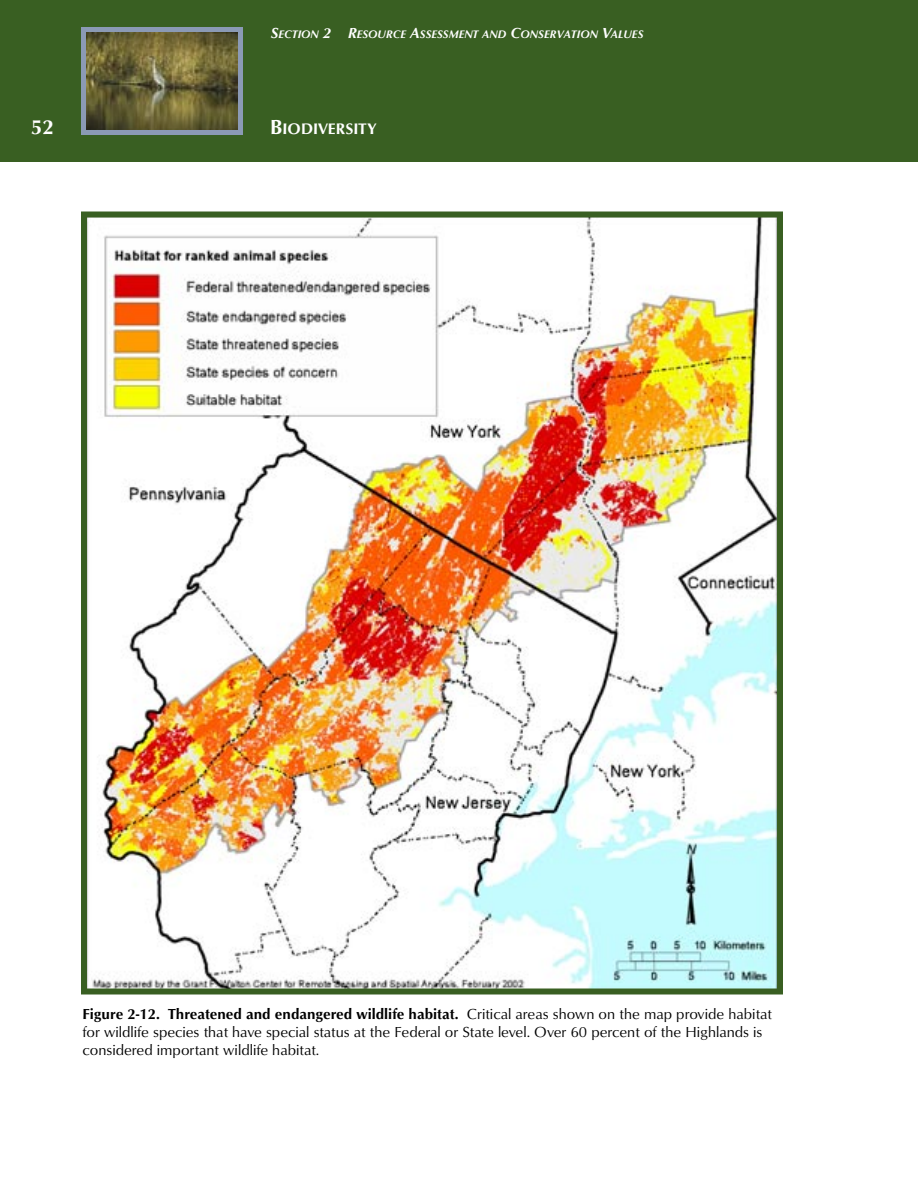
<style>
.page{position:relative;width:918px;height:1188px;background:#fff}
.page>*{position:absolute;margin:0;border:0;box-sizing:border-box;transform-origin:0 0}
.t1{font:21px "Optimum Bold DTC";color:#fff}
.t2{font:15.75px "Optimum Bold DTC";color:#fff}
._1FigCaps{font:15px/18px "Optimum Roman DTC";color:#000}
.t3{font:11.25px "Optimum Bold Italic DTC";color:#fff}
.s1{font-size:15px}
.s2{font-size:21px}
.s3{font-family:"Optimum Bold DTC"}
</style>
<div class="page">
<div style="left:0;top:0;width:918px;height:162px;background:#395f22"></div>
<div style="left:81px;top:27px;width:162px;height:108px;background:#8b9ab5"></div>
<img style="left:86px;top:32px;width:152px;height:98px">
<img style="left:88px;top:219px;width:688px;height:768px">
<div style="left:81px;top:212px;width:702px;height:782px;border:6px solid #395f22"></div>
<p class="t1" style="left:31px;top:115px;width:25px">52</p>
<p class="t3" style="left:271px;top:28px;width:374px"><span class="s1">S</span>ECTION <span class="s1">2 R</span>ESOURCE <span class="s1">A</span>SSESSMENT AND <span class="s1">C</span>ONSERVATION <span class="s1">V</span>ALUES</p>
<p class="t2" style="left:270px;top:120px;width:108px"><span class="s2">B</span>IODIVERSITY</p>
<p class="_1FigCaps" style="left:82px;top:1005px;width:691px"><span class="s3">Figure 2-12. Threatened and endangered wildlife habitat.</span> Critical areas shown on the map provide habitat for wildlife species that have special status at the Federal or State level. Over 60 percent of the Highlands is considered important wildlife habitat.</p>
</div>
